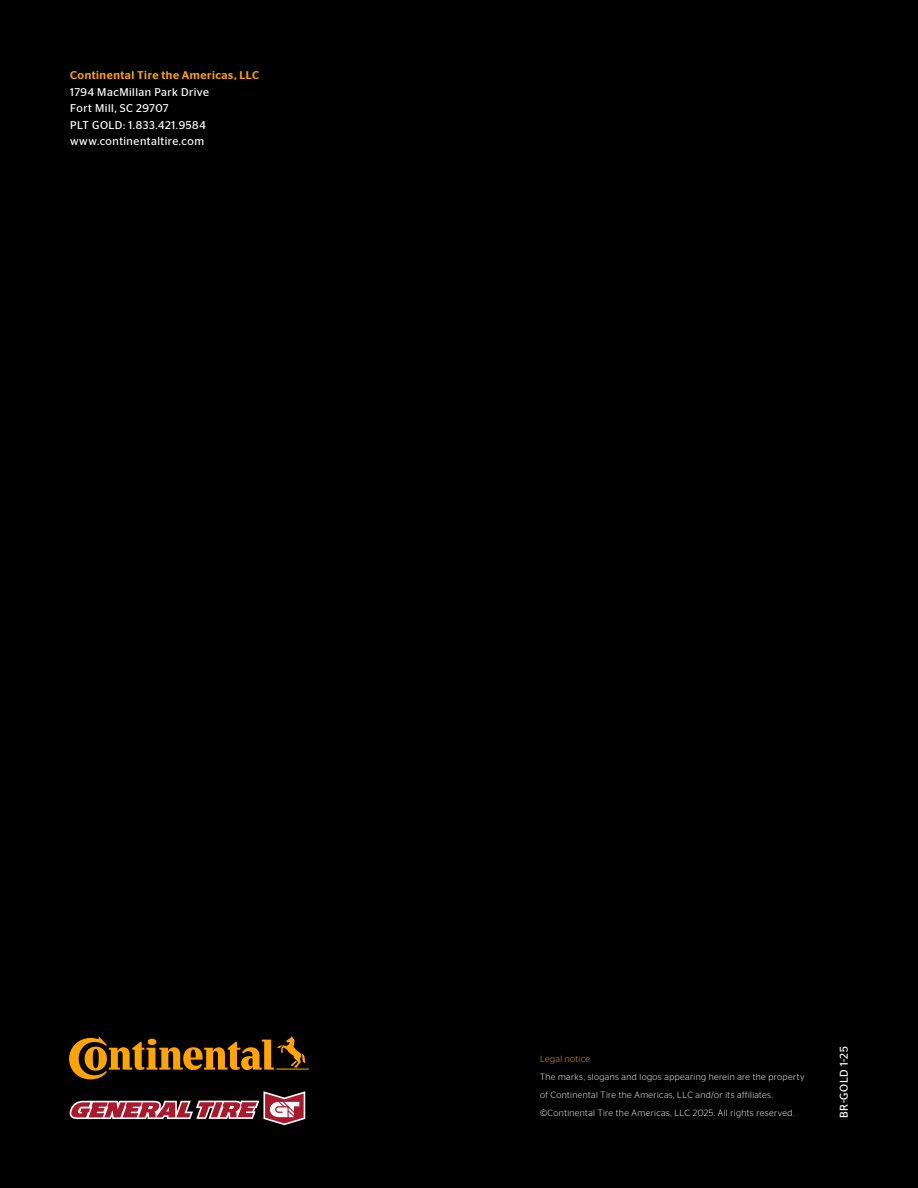
<style>
.page{position:relative;width:918px;height:1188px;background:#000}
.page>*{position:absolute;margin:0;border:0;box-sizing:border-box;transform-origin:0 0}
.t1{font:11.25px/16.5px "Stag Sans";letter-spacing:.04em;color:#fff}
.t2{font:500 11.25px "Stag Sans";letter-spacing:.045em;color:#ffa400}
.t3{font:300 9px/18px "Stag Sans";letter-spacing:.045em;color:#fff}
.t4{font:300 9px "Stag Sans";letter-spacing:.045em;color:#faa61a}
</style>
<div class="page">
<svg style="left:69px;top:1036px;width:240px;height:43px"></svg>
<svg style="left:69px;top:1091px;width:236px;height:34px"></svg>
<p class="t2" style="left:70px;top:69px;width:190px">Continental Tire the Americas, LLC</p>
<p class="t1" style="left:70px;top:83px;width:140px">1794 MacMillan Park Drive<br>Fort Mill, SC 29707<br>PLT GOLD: 1.833.421.9584 www.continentaltire.com</p>
<p class="t4" style="left:540px;top:1054px;width:52px">Legal notice</p>
<p class="t3" style="left:540px;top:1068px;width:266px">The marks, slogans and logos appearing herein are the property of Continental Tire the Americas, LLC and/or its affiliates. ©Continental Tire the Americas, LLC 2025. All rights reserved.</p>
<p class="t1" style="left:836px;top:1118px;width:73px;rotate:-90deg">BR-GOLD 1-25</p>
</div>
